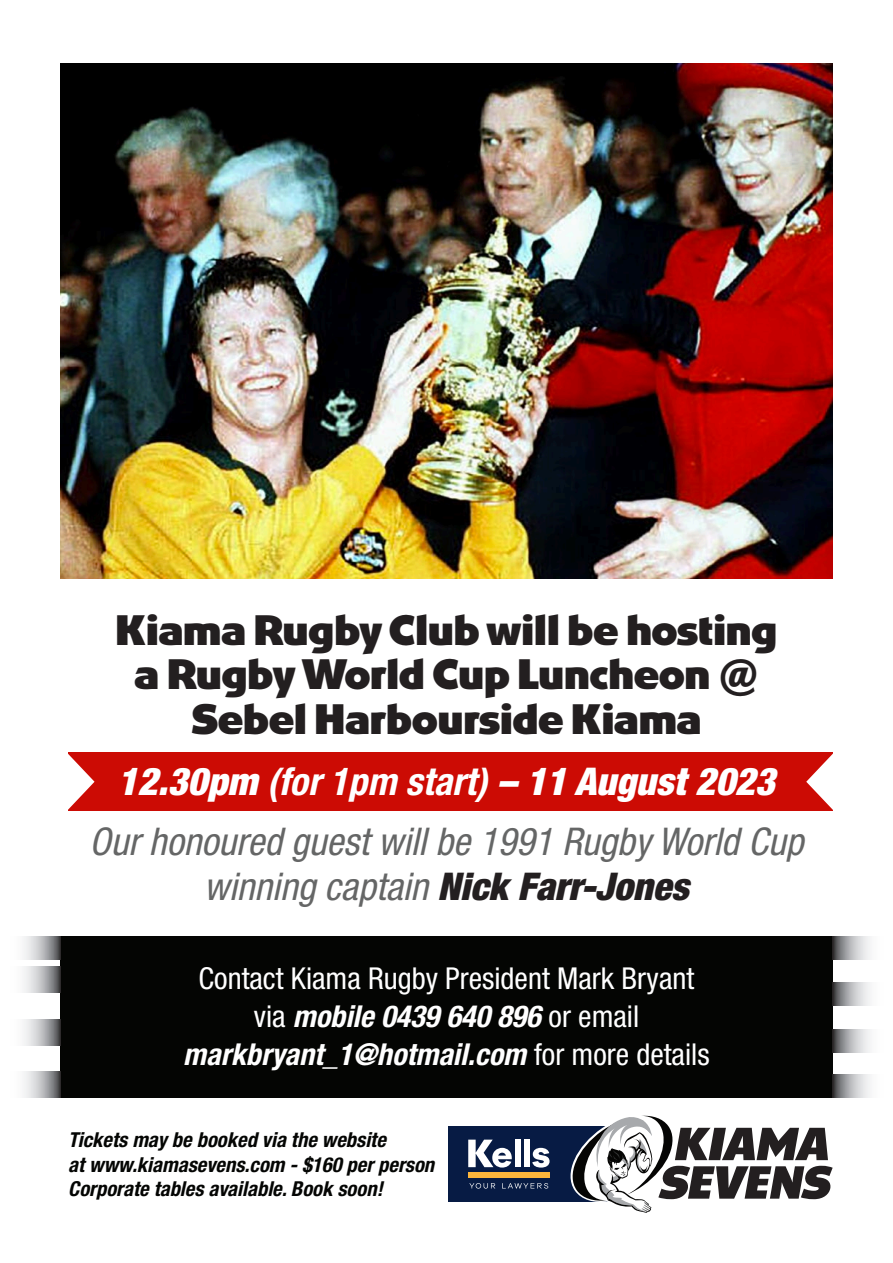
<style>
.page{position:relative;width:893px;height:1263px;background:#fff}
.page>*{position:absolute;margin:0;border:0;box-sizing:border-box;transform-origin:0 0}
.t1{font:41.4px/44.5px "Dez Boulder Ego";color:#231f20;text-align:center}
.t2{font:italic condensed 38.25px/60.4px "Helvetica Neue";color:#656666;text-align:center}
.t3{font:condensed 30.15px/37.8px "Helvetica Neue";color:#fff;text-align:center}
.t4{font:italic 700 condensed 20.55px/24.2px "Helvetica Neue";color:#040503}
.s1{font-weight:900;color:#fff}
.s2{font-weight:700;color:#fff}
.s3{font-weight:900;color:#231f20}
.s4{font-weight:700;font-style:italic}
</style>
<div class="page">
<div style="left:60px;top:936px;width:773px;height:161px;background:#040503"></div>
<img style="left:60px;top:64px;width:773px;height:515px">
<div style="left:448px;top:1126px;width:165px;height:75px;background:#071b44"></div>
<svg style="left:566px;top:1115px;width:267px;height:98px"></svg>
<div style="left:468px;top:1172px;width:81px;height:6px;background:#fcb53b"></div>
<div style="left:514px;top:1139px;width:6px;height:28px;background:#fff"></div>
<div style="left:524px;top:1139px;width:6px;height:28px;background:#fff"></div>
<svg style="left:468px;top:1139px;width:44px;height:28px"></svg>
<svg style="left:532px;top:1148px;width:18px;height:19px"></svg>
<svg style="left:469px;top:1183px;width:26px;height:5px"></svg>
<svg style="left:502px;top:1183px;width:46px;height:5px"></svg>
<div style="left:68px;top:752px;width:765px;height:59px;background:#cc0b04"></div>
<svg style="left:68px;top:754px;width:27px;height:56px"></svg>
<svg style="left:806px;top:753px;width:27px;height:57px"></svg>
<svg style="left:24px;top:936px;width:36px;height:23px"></svg>
<svg style="left:24px;top:967px;width:36px;height:26px"></svg>
<svg style="left:24px;top:1019px;width:36px;height:26px"></svg>
<svg style="left:24px;top:1071px;width:36px;height:26px"></svg>
<svg style="left:833px;top:1074px;width:37px;height:23px"></svg>
<svg style="left:833px;top:1029px;width:37px;height:23px"></svg>
<svg style="left:833px;top:982px;width:37px;height:23px"></svg>
<svg style="left:833px;top:936px;width:37px;height:23px"></svg>
<p class="t1" style="left:116px;top:605px;width:663px">Kiama Rugby Club will be hosting a Rugby World Cup Luncheon @<br>Sebel Harbourside Kiama</p>
<p class="t2" style="left:90px;top:751px;width:715px"><span class="s1">12.30pm</span> <span class="s2">(for 1pm start)</span> <span class="s1">– 11 August 2023<br></span>Our honoured guest will be 1991 Rugby World Cup</p>
<p class="t2" style="left:204px;top:856px;width:486px">winning captain <span class="s3">Nick Farr-Jones</span></p>
<p class="t3" style="left:183px;top:959px;width:528px">Contact Kiama Rugby President Mark Bryant via <span class="s4">mobile 0439 640 896</span> or email <span class="s4">markbryant_1@hotmail.com</span> for more details</p>
<p class="t4" style="left:68px;top:1128px;width:367px">Tickets may be booked via the website<br>at www.kiamasevens.com - $160 per person<br>Corporate tables available. Book soon!</p>
</div>
